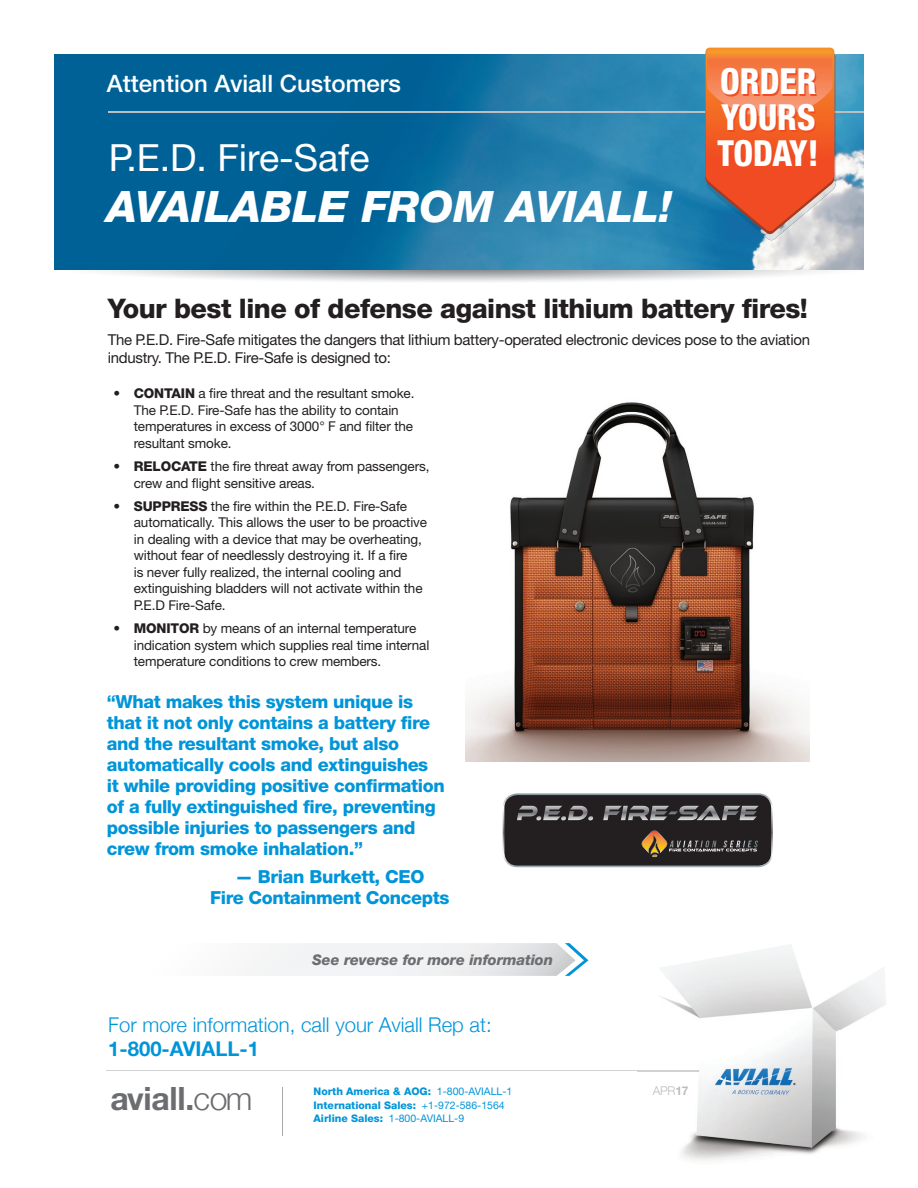
<style>
.page{position:relative;width:918px;height:1188px;background:#fff}
.page>*{position:absolute;margin:0;border:0;box-sizing:border-box;transform-origin:0 0}
.t1{font:italic 800 43.35px "Helvetica Neue";color:#fff}
.t2{font:37.5px "Helvetica Neue";color:#fff}
.t3{font:800 condensed 36px/36px "Helvetica Neue";color:#fff;text-align:justify;scale:.96 1}
.t4{font:700 31.95px "Helvetica Neue";letter-spacing:-.01em;color:#6c6d70}
.t5{font:800 27px "Helvetica Neue";letter-spacing:-.02em;color:#231f20}
.t6{font:500 24px "Helvetica Neue";color:#fff}
.t7{font:300 20.25px "Helvetica Neue";color:#0095d9}
.t8{font:700 20.25px "Helvetica Neue";color:#0095d9}
.t9{font:800 18px/21px "Helvetica Neue";letter-spacing:-.02em;color:#0095d9}
.t10{font:15px/18px "Helvetica Neue";letter-spacing:-.02em;color:#231f20}
.t11{font:italic 800 14.7px "Helvetica Neue";letter-spacing:-.01em;color:#6c6d70}
.t12{font:13.5px/16.5px "Helvetica Neue";letter-spacing:-.01em;color:#231f20}
.t13{font:300 12px "Helvetica Neue";color:#bcbdc0}
.t14{font:800 10.5px/13.5px "Helvetica Neue";color:#0095d9}
.s1{font-weight:800}
.s2{font-weight:400}
.s3{font-weight:300}
.s4{font-weight:700}
</style>
<div class="page">
<div style="left:54px;top:54px;width:810px;height:216px;background:#006196"></div>
<img style="left:839px;top:54px;width:25px;height:80px">
<img style="left:771px;top:134px;width:93px;height:136px">
<div style="left:636px;top:54px;width:69px;height:123px;background:#2c8ab6"></div>
<img style="left:804px;top:202px;width:60px;height:68px">
<img style="left:516px;top:54px;width:120px;height:216px">
<img style="left:625px;top:177px;width:80px;height:93px">
<img style="left:456px;top:54px;width:60px;height:216px">
<img style="left:685px;top:212px;width:86px;height:58px">
<img style="left:207px;top:112px;width:249px;height:158px">
<div style="left:446px;top:239px;width:62px;height:31px;background:#3587b0"></div>
<img style="left:326px;top:254px;width:32px;height:16px">
<hr style="left:107px;top:1070px;width:611px;height:1px;background:#d1d2d4">
<hr style="left:282px;top:1087px;width:1px;height:49px;background:#a8a9ad">
<img style="left:637px;top:945px;width:249px;height:216px">
<img style="left:637px;top:1070px;width:81px;height:1px">
<hr style="left:108px;top:111px;width:756px;height:1px;background:#bcbdc0">
<img style="left:707px;top:234px;width:129px;height:6px">
<svg style="left:705px;top:48px;width:134px;height:186px;background:#cf674a"></svg>
<img style="left:707px;top:49px;width:125px;height:68px">
<svg style="left:250px;top:943px;width:338px;height:33px"></svg>
<img style="left:465px;top:402px;width:344px;height:360px">
<svg style="left:503px;top:793px;width:270px;height:74px;background:#3d3a39"></svg>
<h3 class="t6" style="left:107px;top:69px;width:295px">Attention Aviall Customers</h3>
<h2 class="t2" style="left:109px;top:136px;width:262px">P.E.D. Fire-Safe</h2>
<h1 class="t1" style="left:107px;top:180px;width:567px">AVAILABLE FROM AVIALL!</h1>
<h3 class="t3" style="left:718px;top:62px;width:107px">ORDER YOURS TODAY!</h3>
<h3 class="t5" style="left:108px;top:293px;width:702px">Your best line of defense against lithium battery fires!</h3>
<p class="t10" style="left:108px;top:331px;width:704px">The P.E.D. Fire-Safe mitigates the dangers that lithium battery-operated electronic devices pose to the aviation industry. The P.E.D. Fire-Safe is designed to:</p>
<p class="t12" style="left:134px;top:385px;width:282px;text-indent:-20px"><span class="s1">• CONTAIN</span> a fire threat and the resultant smoke.<br>The P.E.D. Fire-Safe has the ability to contain temperatures in excess of 3000° F and filter the resultant smoke.</p>
<p class="t12" style="left:134px;top:458px;width:297px;text-indent:-20px"><span class="s1">• RELOCATE</span> the fire threat away from passengers, crew and flight sensitive areas.</p>
<p class="t12" style="left:134px;top:498px;width:295px;text-indent:-20px"><span class="s1">• SUPPRESS</span> the fire within the P.E.D. Fire-Safe automatically. This allows the user to be proactive in dealing with a device that may be overheating, without fear of needlessly destroying it. If a fire<br>is never fully realized, the internal cooling and extinguishing bladders will not activate within the P.E.D Fire-Safe.</p>
<p class="t12" style="left:134px;top:620px;width:297px;text-indent:-20px"><span class="s1">• MONITOR</span> by means of an internal temperature indication system which supplies real time internal temperature conditions to crew members.</p>
<p class="t9" style="left:107px;top:691px;width:340px">“What makes this system unique is that it not only contains a battery fire and the resultant smoke, but also automatically cools and extinguishes<br>it while providing positive confirmation of a fully extinguished fire, preventing possible injuries to passengers and crew from smoke inhalation.”</p>
<h3 class="t9" style="left:210px;top:866px;width:241px;text-align:center">— Brian Burkett, CEO<br>Fire Containment Concepts</h3>
<p class="t11" style="left:312px;top:951px;width:242px">See reverse for more information</p>
<h3 class="t7" style="left:108px;top:1008px;width:385px">For more information, call your Aviall Rep at:</h3>
<h3 class="t8" style="left:108px;top:1033px;width:152px">1-800-AVIALL-1</h3>
<p class="t14" style="left:314px;top:1084px;width:200px">North America &amp; AOG: <span class="s2">1-800-AVIALL-1<br></span>International Sales: <span class="s2">+1-972-586-1564<br></span>Airline Sales: <span class="s2">1-800-AVIALL-9</span></p>
<h3 class="t4" style="left:111px;top:1074px;width:143px">aviall.<span class="s3">com</span></h3>
<p class="t13" style="left:653px;top:1081px;width:37px">APR<span class="s4">17</span></p>
</div>
